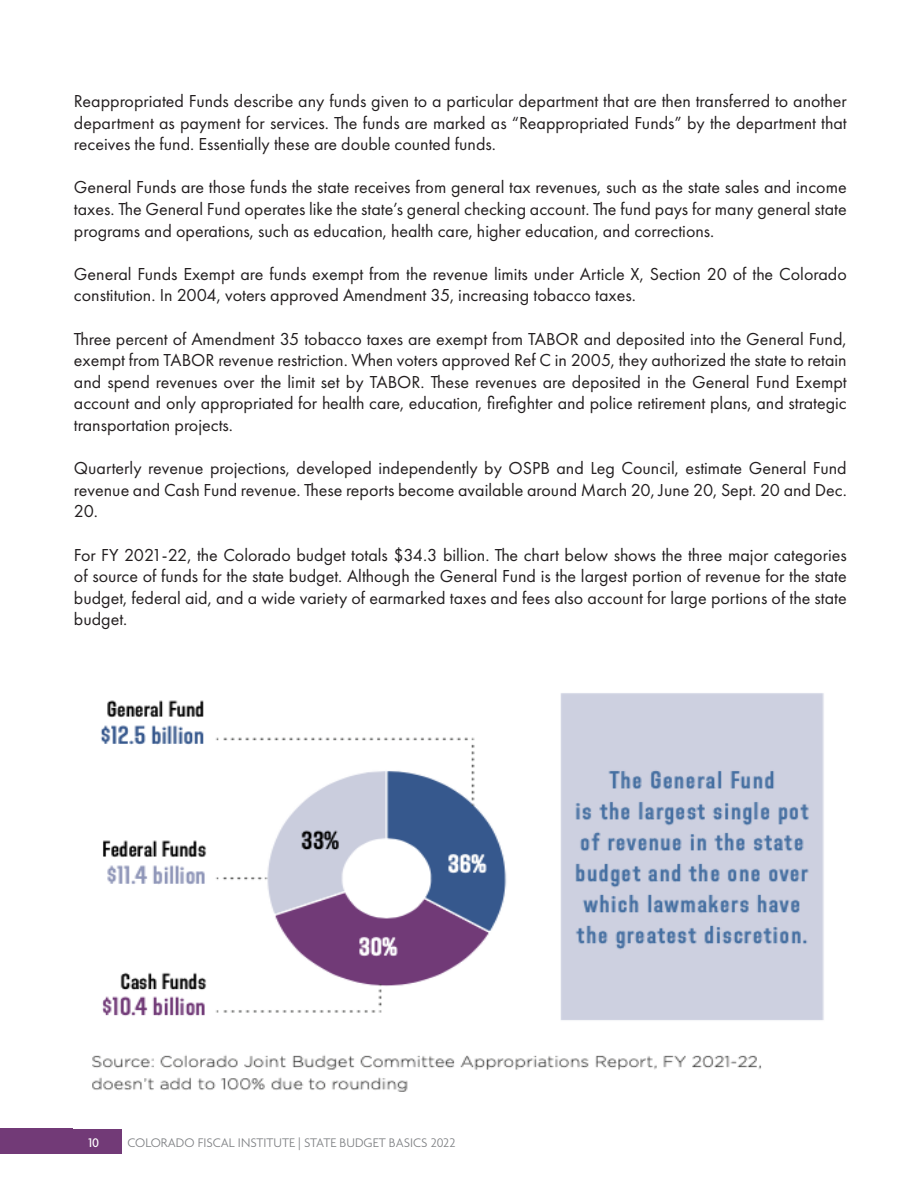
<style>
.page{position:relative;width:918px;height:1188px;background:#fff}
.page>*{position:absolute;margin:0;border:0;box-sizing:border-box;transform-origin:0 0}
.t1{font:18px/21.6px "Futura PT";color:#231f20;text-align:justify}
.t2{font:300 13.5px "Agenda";color:#808285}
.t3{font:500 13.5px "Agenda";color:#fff}
</style>
<div class="page">
<div style="left:0;top:1128px;width:122px;height:26px;background:#723a77"></div>
<img style="left:92px;top:693px;width:732px;height:399px">
<p class="t1" style="left:74px;top:90px;width:774px">Reappropriated Funds describe any funds given to a particular department that are then transferred to another department as payment for services. The funds are marked as “Reappropriated Funds” by the department that receives the fund. Essentially these are double counted funds.</p>
<p class="t1" style="left:74px;top:176px;width:774px">General Funds are those funds the state receives from general tax revenues, such as the state sales and income taxes. The General Fund operates like the state’s general checking account. The fund pays for many general state programs and operations, such as education, health care, higher education, and corrections.</p>
<p class="t1" style="left:74px;top:263px;width:774px">General Funds Exempt are funds exempt from the revenue limits under Article X, Section 20 of the Colorado constitution. In 2004, voters approved Amendment 35, increasing tobacco taxes.</p>
<p class="t1" style="left:74px;top:328px;width:774px">Three percent of Amendment 35 tobacco taxes are exempt from TABOR and deposited into the General Fund, exempt from TABOR revenue restriction. When voters approved Ref C in 2005, they authorized the state to retain and spend revenues over the limit set by TABOR. These revenues are deposited in the General Fund Exempt account and only appropriated for health care, education, firefighter and police retirement plans, and strategic transportation projects.</p>
<p class="t1" style="left:74px;top:457px;width:774px">Quarterly revenue projections, developed independently by OSPB and Leg Council, estimate General Fund revenue and Cash Fund revenue. These reports become available around March 20, June 20, Sept. 20 and Dec.<br>20.</p>
<p class="t1" style="left:74px;top:544px;width:774px">For FY 2021-22, the Colorado budget totals $34.3 billion. The chart below shows the three major categories of source of funds for the state budget. Although the General Fund is the largest portion of revenue for the state budget, federal aid, and a wide variety of earmarked taxes and fees also account for large portions of the state budget.</p>
<p class="t3" style="left:89px;top:1135px;width:12px">10</p>
<p class="t2" style="left:127px;top:1135px;width:329px">COLORADO FISCAL INSTITUTE | STATE BUDGET BASICS 2022</p>
</div>
